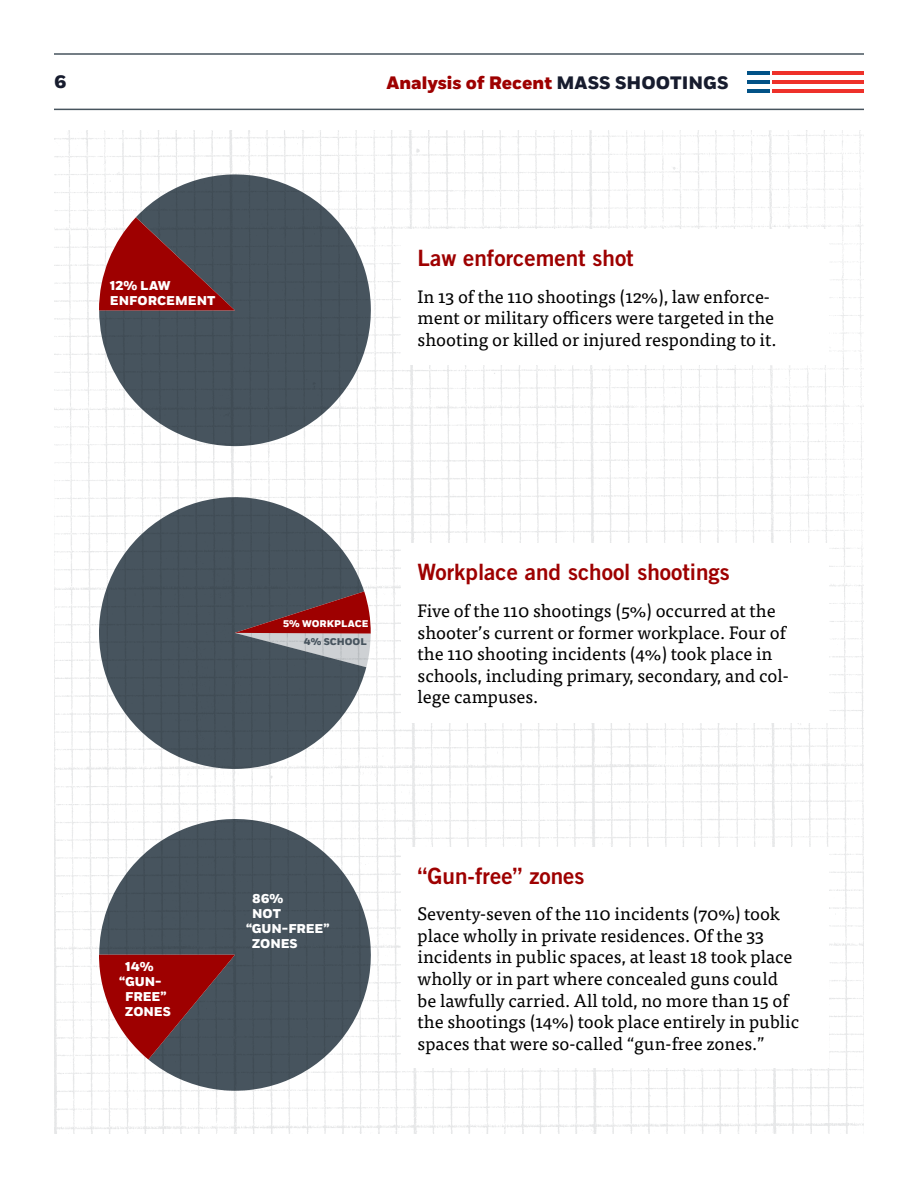
<style>
.page{position:relative;width:918px;height:1188px;background:#fff}
.page>*{position:absolute;margin:0;border:0;box-sizing:border-box;transform-origin:0 0}
.t1{font:22.5px "Trade Gothic LT Std Bd 2";color:#9e0000}
.t2{font:18px/21.6px "Tisa OT";color:#000}
.t3{font:800 18px "Fort";color:#9e0000}
.t4{font:800 18px "Fort";color:#171c2e}
.t5{font:800 12.75px/15px "Fort";color:#fff}
.t6{font:800 9.75px "Fort";color:#fff}
.t7{font:800 9.75px "Fort";color:#47545e}
.s1{color:#171c2e}
</style>
<div class="page">
<img style="left:54px;top:131px;width:810px;height:1003px">
<div style="left:401px;top:229px;width:428px;height:136px;background:#fff"></div>
<div style="left:401px;top:543px;width:428px;height:180px;background:#fff"></div>
<div style="left:401px;top:847px;width:428px;height:220px;background:#fff"></div>
<hr style="left:54px;top:53px;width:810px;height:2px;background:#47545e">
<hr style="left:54px;top:109px;width:810px;height:1px;background:#47545e">
<hr style="left:773px;top:89px;width:91px;height:4px;background:#ee312a">
<hr style="left:773px;top:80px;width:91px;height:4px;background:#ee312a">
<hr style="left:773px;top:71px;width:91px;height:4px;background:#ee312a">
<hr style="left:747px;top:89px;width:22px;height:4px;background:#025287">
<hr style="left:747px;top:80px;width:22px;height:4px;background:#025287">
<hr style="left:747px;top:71px;width:22px;height:4px;background:#025287">
<svg style="left:99px;top:819px;width:272px;height:272px;fill:#47545e"></svg>
<svg style="left:99px;top:955px;width:136px;height:105px;background:#8c373a"></svg>
<svg style="left:99px;top:174px;width:272px;height:272px;fill:#47545e"></svg>
<svg style="left:99px;top:217px;width:136px;height:93px;background:#863438"></svg>
<svg style="left:99px;top:497px;width:267px;height:272px;fill:#47545e"></svg>
<svg style="left:235px;top:591px;width:136px;height:76px;background:#7f595f"></svg>
<p class="t4" style="left:54px;top:70px;width:14px">6</p>
<p class="t3" style="left:386px;top:72px;width:344px">Analysis of Recent <span class="s1">MASS SHOOTINGS</span></p>
<p class="t5" style="left:110px;top:279px;width:107px">12% LAW<br>ENFORCEMENT</p>
<p class="t1" style="left:418px;top:244px;width:218px">Law enforcement shot</p>
<p class="t2" style="left:418px;top:286px;width:361px">In 13 of the 110 shootings (12%), law enforce&shy;ment or military officers were targeted in the shooting or killed or injured responding to it.</p>
<p class="t5" style="left:125px;top:960px;width:30px">14%</p>
<p class="t5" style="left:119px;top:975px;width:44px">“GUN-</p>
<p class="t5" style="left:125px;top:990px;width:43px">FREE”</p>
<p class="t5" style="left:125px;top:1005px;width:47px">ZONES</p>
<p class="t6" style="left:283px;top:617px;width:87px">5% WORKPLACE</p>
<p class="t7" style="left:304px;top:636px;width:64px">4% SCHOOL</p>
<p class="t1" style="left:418px;top:558px;width:314px">Workplace and school shootings</p>
<p class="t2" style="left:418px;top:600px;width:373px">Five of the 110 shootings (5%) occurred at the shooter’s current or former workplace. Four of the 110 shooting incidents (4%) took place in schools, including primary, secondary, and col&shy;lege campuses.</p>
<p class="t5" style="left:252px;top:891px;width:33px">86%</p>
<p class="t5" style="left:252px;top:906px;width:30px">NOT</p>
<p class="t5" style="left:246px;top:921px;width:85px">“GUN-FREE”</p>
<p class="t5" style="left:252px;top:936px;width:47px">ZONES</p>
<p class="t1" style="left:418px;top:862px;width:168px">“Gun-free” zones</p>
<p class="t2" style="left:418px;top:903px;width:383px">Seventy-seven of the 110 incidents (70%) took place wholly in private residences. Of the 33 incidents in public spaces, at least 18 took place wholly or in part where concealed guns could be lawfully carried. All told, no more than 15 of the shootings (14%) took place entirely in public spaces that were so-called “gun-free zones.”</p>
</div>
